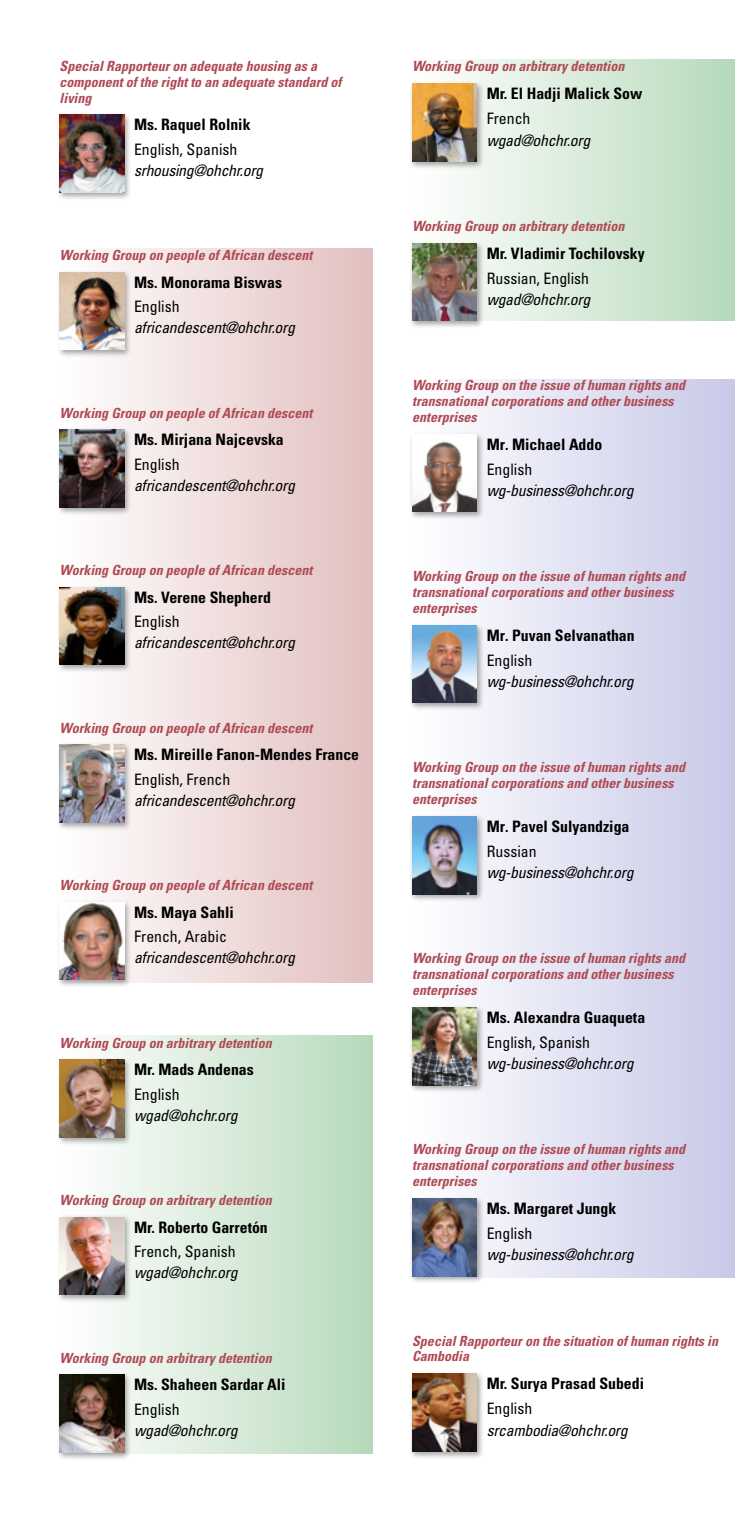
<style>
.page{position:relative;width:735px;height:1513px;background:#fff}
.page>*{position:absolute;margin:0;border:0;box-sizing:border-box;transform-origin:0 0}
.Mail_space_after___1{font:italic condensed 15.75px "Univers LT Std";letter-spacing:-.02em;color:#000}
.Nom{font:700 condensed 15.75px "Univers LT Std";color:#000}
.Langue{font:condensed 15.75px "Univers LT Std";color:#000}
.Fonction{font:italic 700 condensed 14px/15.8px "Univers LT Std";color:#af4b55}
</style>
<div class="page">
<div style="left:412px;top:380px;width:322px;height:898px;background:linear-gradient(to right,#fff,#c7c9e7)"></div>
<div style="left:59px;top:1036px;width:313px;height:417px;background:linear-gradient(to right,#fff,#b7daba)"></div>
<div style="left:412px;top:60px;width:322px;height:260px;background:linear-gradient(to right,#fff,#b7dabb)"></div>
<div style="left:59px;top:248px;width:313px;height:734px;background:linear-gradient(to right,#fff,#e2bfbf)"></div>
<div style="left:56px;top:112px;width:76px;height:89px;background:#000;opacity:.35"></div>
<img style="left:59px;top:115px;width:65px;height:77px">
<div style="left:56px;top:269px;width:76px;height:89px;background:#000;opacity:.35"></div>
<img style="left:59px;top:272px;width:65px;height:78px">
<div style="left:56px;top:427px;width:76px;height:89px;background:#000;opacity:.35"></div>
<img style="left:59px;top:430px;width:65px;height:77px">
<div style="left:56px;top:584px;width:76px;height:89px;background:#000;opacity:.35"></div>
<img style="left:59px;top:587px;width:65px;height:78px">
<div style="left:56px;top:742px;width:76px;height:89px;background:#000;opacity:.35"></div>
<img style="left:59px;top:745px;width:65px;height:77px">
<div style="left:56px;top:899px;width:76px;height:89px;background:#000;opacity:.35"></div>
<img style="left:59px;top:902px;width:65px;height:78px">
<div style="left:56px;top:1057px;width:76px;height:88px;background:#000;opacity:.35"></div>
<img style="left:59px;top:1060px;width:65px;height:77px">
<div style="left:56px;top:1214px;width:76px;height:89px;background:#000;opacity:.35"></div>
<img style="left:59px;top:1217px;width:65px;height:78px">
<div style="left:56px;top:1372px;width:76px;height:88px;background:#000;opacity:.35"></div>
<img style="left:59px;top:1375px;width:65px;height:77px">
<div style="left:409px;top:81px;width:75px;height:89px;background:#000;opacity:.35"></div>
<img style="left:412px;top:84px;width:64px;height:77px">
<div style="left:409px;top:240px;width:75px;height:89px;background:#000;opacity:.35"></div>
<img style="left:412px;top:243px;width:64px;height:78px">
<div style="left:409px;top:431px;width:75px;height:89px;background:#000;opacity:.35"></div>
<img style="left:412px;top:434px;width:64px;height:78px">
<div style="left:409px;top:622px;width:75px;height:89px;background:#000;opacity:.35"></div>
<img style="left:412px;top:625px;width:64px;height:78px">
<div style="left:409px;top:813px;width:75px;height:89px;background:#000;opacity:.35"></div>
<img style="left:412px;top:816px;width:64px;height:78px">
<div style="left:409px;top:1004px;width:75px;height:89px;background:#000;opacity:.35"></div>
<img style="left:412px;top:1007px;width:64px;height:78px">
<div style="left:409px;top:1195px;width:75px;height:89px;background:#000;opacity:.35"></div>
<img style="left:412px;top:1198px;width:64px;height:78px">
<div style="left:409px;top:1371px;width:75px;height:88px;background:#000;opacity:.35"></div>
<img style="left:412px;top:1374px;width:64px;height:77px">
<p class="Fonction" style="left:60px;top:59px;width:283px">Special Rapporteur on adequate housing as a component of the right to an adequate standard of living</p>
<p class="Nom" style="left:134px;top:115px;width:118px">Ms. Raquel Rolnik</p>
<p class="Langue" style="left:134px;top:139px;width:105px">English, Spanish</p>
<p class="Mail_space_after___1" style="left:134px;top:160px;width:130px">srhousing@ohchr.org</p>
<p class="Fonction" style="left:60px;top:248px;width:254px">Working Group on people of African descent</p>
<p class="Nom" style="left:134px;top:273px;width:149px">Ms. Monorama Biswas</p>
<p class="Langue" style="left:134px;top:297px;width:47px">English</p>
<p class="Mail_space_after___1" style="left:134px;top:318px;width:162px">africandescent@ohchr.org</p>
<p class="Fonction" style="left:60px;top:405px;width:254px">Working Group on people of African descent</p>
<p class="Nom" style="left:134px;top:430px;width:151px">Ms. Mirjana Najcevska</p>
<p class="Langue" style="left:134px;top:454px;width:47px">English</p>
<p class="Mail_space_after___1" style="left:134px;top:475px;width:162px">africandescent@ohchr.org</p>
<p class="Fonction" style="left:60px;top:563px;width:254px">Working Group on people of African descent</p>
<p class="Nom" style="left:134px;top:588px;width:138px">Ms. Verene Shepherd</p>
<p class="Langue" style="left:134px;top:612px;width:47px">English</p>
<p class="Mail_space_after___1" style="left:134px;top:633px;width:162px">africandescent@ohchr.org</p>
<p class="Fonction" style="left:60px;top:720px;width:254px">Working Group on people of African descent</p>
<p class="Nom" style="left:134px;top:745px;width:226px">Ms. Mireille Fanon-Mendes France</p>
<p class="Langue" style="left:134px;top:769px;width:98px">English, French</p>
<p class="Mail_space_after___1" style="left:134px;top:790px;width:162px">africandescent@ohchr.org</p>
<p class="Fonction" style="left:60px;top:878px;width:254px">Working Group on people of African descent</p>
<p class="Nom" style="left:134px;top:903px;width:101px">Ms. Maya Sahli</p>
<p class="Langue" style="left:134px;top:927px;width:94px">French, Arabic</p>
<p class="Mail_space_after___1" style="left:134px;top:948px;width:162px">africandescent@ohchr.org</p>
<p class="Fonction" style="left:60px;top:1035px;width:213px">Working Group on arbitrary detention</p>
<p class="Nom" style="left:134px;top:1060px;width:121px">Mr. Mads Andenas</p>
<p class="Langue" style="left:134px;top:1084px;width:47px">English</p>
<p class="Mail_space_after___1" style="left:134px;top:1105px;width:105px">wgad@ohchr.org</p>
<p class="Fonction" style="left:60px;top:1193px;width:213px">Working Group on arbitrary detention</p>
<p class="Nom" style="left:134px;top:1218px;width:135px">Mr. Roberto Garretón</p>
<p class="Langue" style="left:134px;top:1242px;width:103px">French, Spanish</p>
<p class="Mail_space_after___1" style="left:134px;top:1263px;width:105px">wgad@ohchr.org</p>
<p class="Fonction" style="left:60px;top:1350px;width:213px">Working Group on arbitrary detention</p>
<p class="Nom" style="left:134px;top:1375px;width:153px">Ms. Shaheen Sardar Ali</p>
<p class="Langue" style="left:134px;top:1399px;width:47px">English</p>
<p class="Mail_space_after___1" style="left:134px;top:1420px;width:105px">wgad@ohchr.org</p>
<p class="Fonction" style="left:412px;top:59px;width:213px">Working Group on arbitrary detention</p>
<p class="Nom" style="left:486px;top:84px;width:157px">Mr. El Hadji Malick Sow</p>
<p class="Langue" style="left:486px;top:109px;width:45px">French</p>
<p class="Mail_space_after___1" style="left:486px;top:130px;width:105px">wgad@ohchr.org</p>
<p class="Fonction" style="left:412px;top:218px;width:213px">Working Group on arbitrary detention</p>
<p class="Nom" style="left:486px;top:244px;width:159px">Mr. Vladimir Tochilovsky</p>
<p class="Langue" style="left:486px;top:268px;width:104px">Russian, English</p>
<p class="Mail_space_after___1" style="left:486px;top:290px;width:105px">wgad@ohchr.org</p>
<p class="Fonction" style="left:412px;top:378px;width:274px">Working Group on the issue of human rights and transnational corporations and other business enterprises</p>
<p class="Nom" style="left:486px;top:435px;width:117px">Mr. Michael Addo</p>
<p class="Langue" style="left:486px;top:459px;width:47px">English</p>
<p class="Mail_space_after___1" style="left:486px;top:481px;width:148px">wg-business@ohchr.org</p>
<p class="Fonction" style="left:412px;top:569px;width:274px">Working Group on the issue of human rights and transnational corporations and other business enterprises</p>
<p class="Nom" style="left:486px;top:626px;width:149px">Mr. Puvan Selvanathan</p>
<p class="Langue" style="left:486px;top:650px;width:47px">English</p>
<p class="Mail_space_after___1" style="left:486px;top:672px;width:148px">wg-business@ohchr.org</p>
<p class="Fonction" style="left:412px;top:760px;width:274px">Working Group on the issue of human rights and transnational corporations and other business enterprises</p>
<p class="Nom" style="left:486px;top:817px;width:144px">Mr. Pavel Sulyandziga</p>
<p class="Langue" style="left:486px;top:841px;width:51px">Russian</p>
<p class="Mail_space_after___1" style="left:486px;top:863px;width:148px">wg-business@ohchr.org</p>
<p class="Fonction" style="left:412px;top:951px;width:274px">Working Group on the issue of human rights and transnational corporations and other business enterprises</p>
<p class="Nom" style="left:486px;top:1008px;width:160px">Ms. Alexandra Guaqueta</p>
<p class="Langue" style="left:486px;top:1032px;width:105px">English, Spanish</p>
<p class="Mail_space_after___1" style="left:486px;top:1054px;width:148px">wg-business@ohchr.org</p>
<p class="Fonction" style="left:412px;top:1142px;width:274px">Working Group on the issue of human rights and transnational corporations and other business enterprises</p>
<p class="Nom" style="left:486px;top:1199px;width:131px">Ms. Margaret Jungk</p>
<p class="Langue" style="left:486px;top:1223px;width:47px">English</p>
<p class="Mail_space_after___1" style="left:486px;top:1245px;width:148px">wg-business@ohchr.org</p>
<p class="Fonction" style="left:412px;top:1333px;width:307px">Special Rapporteur on the situation of human rights in<br>Cambodia</p>
<p class="Nom" style="left:486px;top:1374px;width:159px">Mr. Surya Prasad Subedi</p>
<p class="Langue" style="left:486px;top:1399px;width:47px">English</p>
<p class="Mail_space_after___1" style="left:486px;top:1420px;width:142px">srcambodia@ohchr.org</p>
</div>
